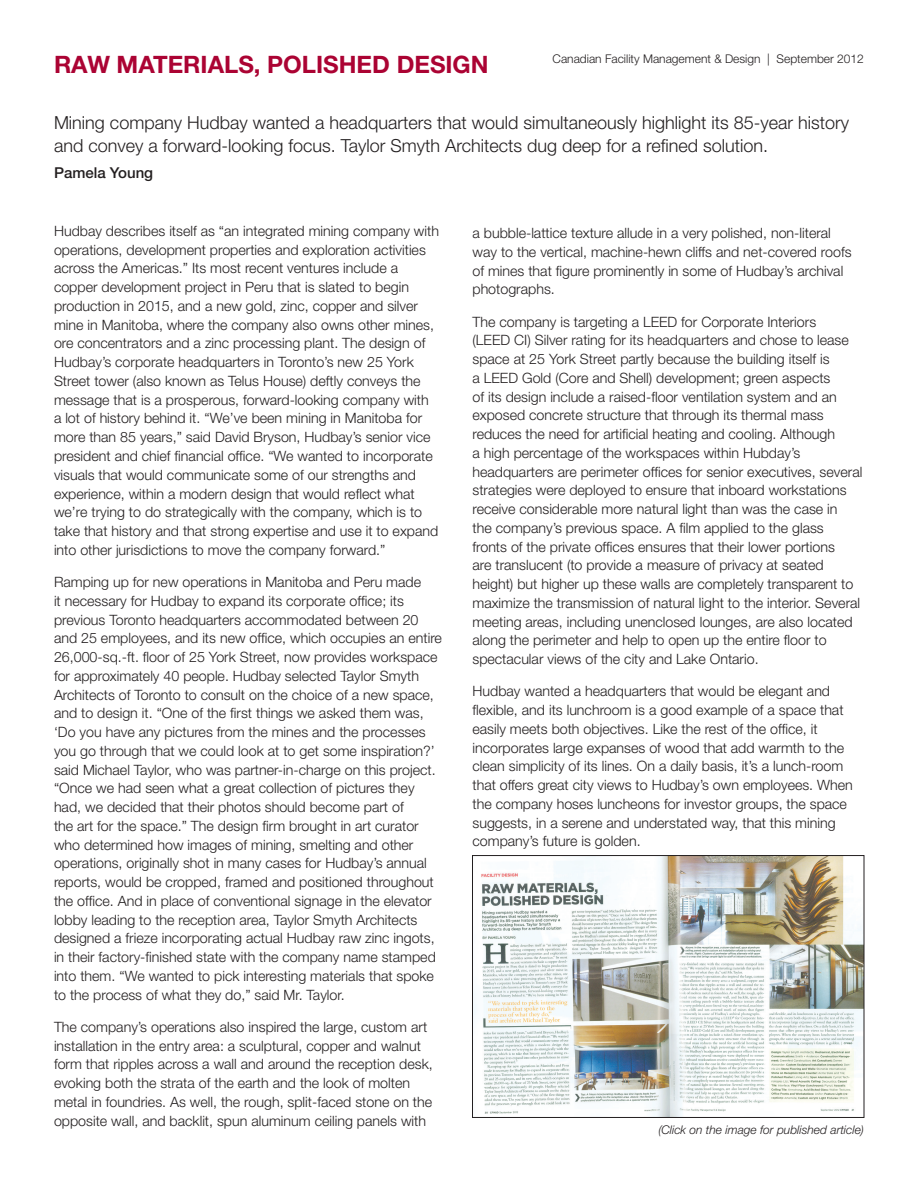
<style>
.page{position:relative;width:918px;height:1188px;background:#fff}
.page>*{position:absolute;margin:0;border:0;box-sizing:border-box;transform-origin:0 0}
.t1{font:700 24px "Helvetica Neue";color:#ab0333}
.t2{font:300 18px/22.5px "Helvetica Neue";color:#231f20}
.t3{font:500 15px "Helvetica Neue";color:#231f20}
.t4{font:300 14.25px/18.8px "Helvetica Neue";color:#231f20}
.t5{font:300 12px "Helvetica Neue";color:#231f20}
.t6{font:italic 300 12px "Helvetica Neue";color:#231f20}
</style>
<div class="page">
<img style="left:474px;top:857px;width:388px;height:259px">
<div style="left:472px;top:855px;width:392px;height:263px;border:1px solid #231f20"></div>
<p class="t5" style="left:553px;top:52px;width:313px">Canadian Facility Management &amp; Design | September 2012</p>
<h1 class="t1" style="left:54px;top:49px;width:436px">RAW MATERIALS, POLISHED DESIGN</h1>
<p class="t2" style="left:54px;top:111px;width:797px">Mining company Hudbay wanted a headquarters that would simultaneously highlight its 85-year history and convey a forward-looking focus. Taylor Smyth Architects dug deep for a refined solution.</p>
<p class="t3" style="left:54px;top:163px;width:101px">Pamela Young</p>
<p class="t4" style="left:54px;top:221px;width:387px">Hudbay describes itself as “an integrated mining company with operations, development properties and exploration activities across the Americas.” Its most recent ventures include a copper development project in Peru that is slated to begin production in 2015, and a new gold, zinc, copper and silver mine in Manitoba, where the company also owns other mines, ore concentrators and a zinc processing plant. The design of Hudbay’s corporate headquarters in Toronto’s new 25 York Street tower (also known as Telus House) deftly conveys the message that is a prosperous, forward-looking company with a lot of history behind it. “We’ve been mining in Manitoba for more than 85 years,” said David Bryson, Hudbay’s senior vice president and chief financial office. “We wanted to incorporate visuals that would communicate some of our strengths and experience, within a modern design that would reflect what we’re trying to do strategically with the company, which is to take that history and that strong expertise and use it to expand into other jurisdictions to move the company forward.”</p>
<p class="t4" style="left:54px;top:572px;width:390px">Ramping up for new operations in Manitoba and Peru made<br>it necessary for Hudbay to expand its corporate office; its previous Toronto headquarters accommodated between 20 and 25 employees, and its new office, which occupies an entire 26,000-sq.-ft. floor of 25 York Street, now provides workspace for approximately 40 people. Hudbay selected Taylor Smyth Architects of Toronto to consult on the choice of a new space, and to design it. “One of the first things we asked them was, ‘Do you have any pictures from the mines and the processes you go through that we could look at to get some inspiration?’ said Michael Taylor, who was partner-in-charge on this project. “Once we had seen what a great collection of pictures they had, we decided that their photos should become part of<br>the art for the space.” The design firm brought in art curator who determined how images of mining, smelting and other operations, originally shot in many cases for Hudbay’s annual reports, would be cropped, framed and positioned throughout the office. And in place of conventional signage in the elevator lobby leading to the reception area, Taylor Smyth Architects designed a frieze incorporating actual Hudbay raw zinc ingots, in their factory-finished state with the company name stamped into them. “We wanted to pick interesting materials that spoke to the process of what they do,” said Mr. Taylor.</p>
<p class="t4" style="left:54px;top:1017px;width:380px">The company’s operations also inspired the large, custom art installation in the entry area: a sculptural, copper and walnut form that ripples across a wall and around the reception desk, evoking both the strata of the earth and the look of molten metal in foundries. As well, the rough, split-faced stone on the opposite wall, and backlit, spun aluminum ceiling panels with</p>
<p class="t4" style="left:472px;top:223px;width:381px">a bubble-lattice texture allude in a very polished, non-literal way to the vertical, machine-hewn cliffs and net-covered roofs of mines that figure prominently in some of Hudbay’s archival photographs.</p>
<p class="t4" style="left:472px;top:312px;width:391px">The company is targeting a LEED for Corporate Interiors<br>(LEED CI) Silver rating for its headquarters and chose to lease space at 25 York Street partly because the building itself is<br>a LEED Gold (Core and Shell) development; green aspects<br>of its design include a raised-floor ventilation system and an exposed concrete structure that through its thermal mass reduces the need for artificial heating and cooling. Although<br>a high percentage of the workspaces within Hubday’s headquarters are perimeter offices for senior executives, several strategies were deployed to ensure that inboard workstations receive considerable more natural light than was the case in<br>the company’s previous space. A film applied to the glass<br>fronts of the private offices ensures that their lower portions<br>are translucent (to provide a measure of privacy at seated height) but higher up these walls are completely transparent to maximize the transmission of natural light to the interior. Several meeting areas, including unenclosed lounges, are also located along the perimeter and help to open up the entire floor to spectacular views of the city and Lake Ontario.</p>
<p class="t4" style="left:472px;top:682px;width:382px">Hudbay wanted a headquarters that would be elegant and flexible, and its lunchroom is a good example of a space that easily meets both objectives. Like the rest of the office, it incorporates large expanses of wood that add warmth to the clean simplicity of its lines. On a daily basis, it’s a lunch-room that offers great city views to Hudbay’s own employees. When the company hoses luncheons for investor groups, the space suggests, in a serene and understated way, that this mining company’s future is golden.</p>
<p class="t6" style="left:658px;top:1123px;width:207px">(Click on the image for published article)</p>
</div>
